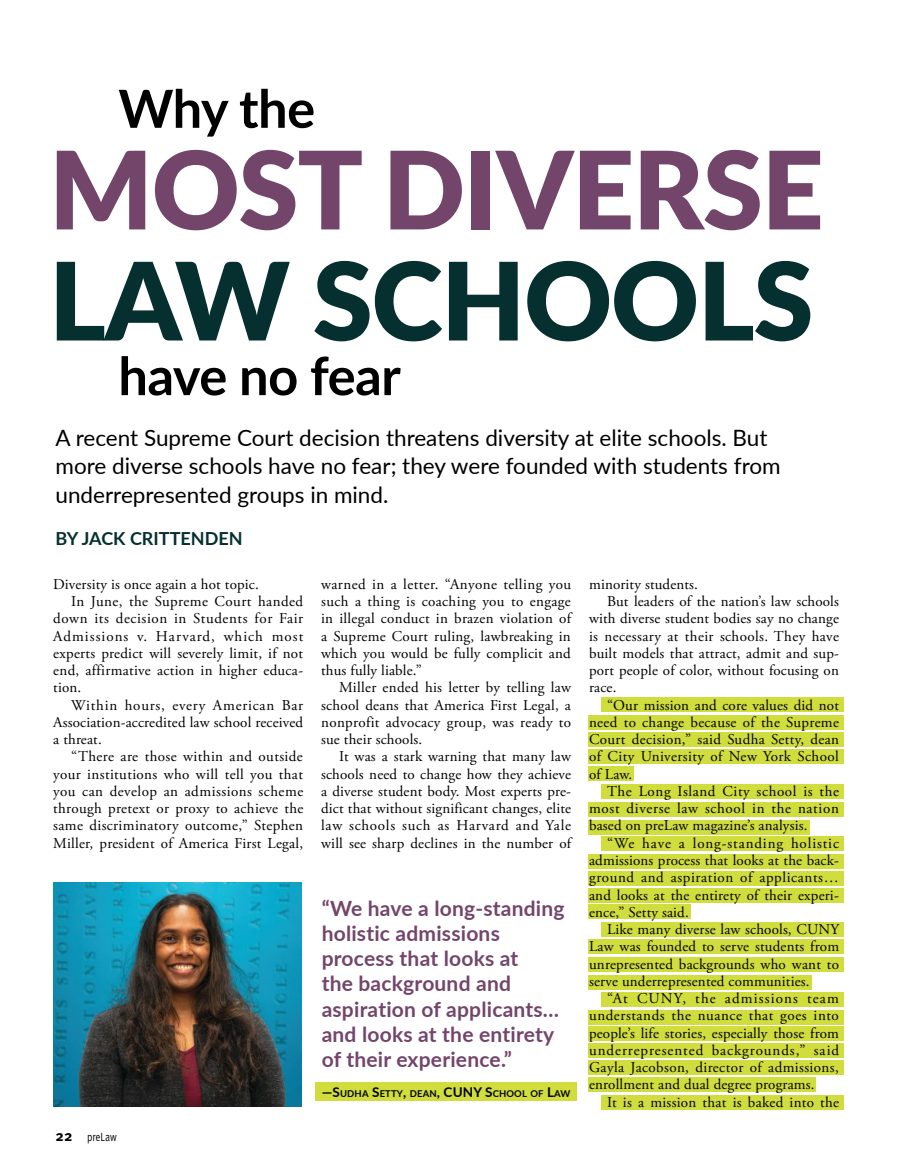
<style>
.page{position:relative;width:905px;height:1175px;background:#fff}
.page>*{position:absolute;margin:0;border:0;box-sizing:border-box;transform-origin:0 0}
.t1{font:900 108px "Lato";letter-spacing:-.01em;color:#73456b}
.t2{font:900 108px "Lato";letter-spacing:-.01em;color:#063030}
.t3{font:700 52.5px "Lato";letter-spacing:-.01em;color:#000}
.t4{font:22.5px/28.5px "Lato";color:#000}
.t5{font:700 21px/25.2px "Lato";letter-spacing:.01em;color:#73456b}
.t6{font:700 18px "Lato";color:#063030}
.t7{font:15px/17.2px "Adobe Garamond Pro";letter-spacing:.015em;color:#000;text-align:justify}
.t8{font:15px "Adobe Garamond Pro";letter-spacing:.04em;color:#000}
.t9{font:15px "Adobe Garamond Pro";letter-spacing:.065em;color:#000}
.t10{font:15px "Adobe Garamond Pro";letter-spacing:.045em;color:#000}
.t11{font:15px "Adobe Garamond Pro";letter-spacing:.07em;color:#000}
.t12{font:15px "Adobe Garamond Pro";letter-spacing:.06em;color:#000}
.t13{font:15px "Adobe Garamond Pro";letter-spacing:.05em;color:#000}
.t14{font:15px "Adobe Garamond Pro";letter-spacing:.075em;color:#000}
.t15{font:12px "Meta Pro Norm";color:#000;scale:.8 1}
.t16{font:700 9.45px "Lato";letter-spacing:.015em;color:#000}
.s1{font-family:"Meta Pro";font-weight:700;font-size:15px}
.s2{font-size:13.5px}
</style>
<div class="page">
<img style="left:54px;top:883px;width:248px;height:223px">
<div style="left:315px;top:1082px;width:262px;height:19px;background:#d0dd3c"></div>
<div style="left:601px;top:697px;width:242px;height:14px;background:#d0dd3c"></div>
<div style="left:588px;top:716px;width:255px;height:14px;background:#d0dd3c"></div>
<div style="left:588px;top:733px;width:255px;height:14px;background:#d0dd3c"></div>
<div style="left:588px;top:749px;width:255px;height:14px;background:#d0dd3c"></div>
<div style="left:588px;top:766px;width:45px;height:14px;background:#d0dd3c"></div>
<div style="left:588px;top:802px;width:255px;height:14px;background:#d0dd3c"></div>
<div style="left:588px;top:854px;width:255px;height:14px;background:#d0dd3c"></div>
<div style="left:588px;top:872px;width:255px;height:14px;background:#d0dd3c"></div>
<div style="left:588px;top:888px;width:255px;height:14px;background:#d0dd3c"></div>
<div style="left:588px;top:939px;width:255px;height:14px;background:#d0dd3c"></div>
<div style="left:588px;top:957px;width:255px;height:14px;background:#d0dd3c"></div>
<div style="left:588px;top:975px;width:223px;height:14px;background:#d0dd3c"></div>
<div style="left:588px;top:1010px;width:255px;height:14px;background:#d0dd3c"></div>
<div style="left:588px;top:1026px;width:255px;height:14px;background:#d0dd3c"></div>
<div style="left:588px;top:1043px;width:255px;height:14px;background:#d0dd3c"></div>
<div style="left:588px;top:1060px;width:255px;height:14px;background:#d0dd3c"></div>
<div style="left:588px;top:1077px;width:227px;height:14px;background:#d0dd3c"></div>
<div style="left:588px;top:904px;width:103px;height:14px;background:#d0dd3c"></div>
<div style="left:588px;top:820px;width:221px;height:14px;background:#d0dd3c"></div>
<div style="left:601px;top:784px;width:242px;height:14px;background:#d0dd3c"></div>
<div style="left:601px;top:922px;width:242px;height:14px;background:#d0dd3c"></div>
<div style="left:601px;top:992px;width:242px;height:14px;background:#d0dd3c"></div>
<div style="left:601px;top:1095px;width:242px;height:14px;background:#d0dd3c"></div>
<div style="left:601px;top:836px;width:242px;height:14px;background:#d0dd3c"></div>
<h2 class="t3" style="left:118px;top:70px;width:198px">Why the</h2>
<h1 class="t1" style="left:49px;top:109px;width:776px">MOST DIVERSE</h1>
<h1 class="t2" style="left:49px;top:220px;width:765px">LAW SCHOOLS</h1>
<h2 class="t3" style="left:118px;top:337px;width:284px">have no fear</h2>
<h3 class="t4" style="left:56px;top:422px;width:726px">A recent Supreme Court decision threatens diversity at elite schools. But more diverse schools have no fear; they were founded with students from underrepresented groups in mind.</h3>
<p class="t6" style="left:56px;top:525px;width:188px">BY JACK CRITTENDEN</p>
<p class="t7" style="left:53px;top:576px;width:207px">Diversity is once again a hot topic.</p>
<p class="t7" style="left:71px;top:593px;width:233px">In June, the Supreme Court handed</p>
<p class="t8" style="left:53px;top:609px;width:251px">down its decision in Students for Fair</p>
<p class="t11" style="left:53px;top:627px;width:251px">Admissions v. Harvard, which most</p>
<p class="t7" style="left:53px;top:645px;width:251px">experts predict will severely limit, if not</p>
<p class="t7" style="left:53px;top:662px;width:251px">end, affirmative action in higher educa-</p>
<p class="t7" style="left:53px;top:679px;width:29px">tion.</p>
<p class="t13" style="left:71px;top:696px;width:233px">Within hours, every American Bar</p>
<p class="t7" style="left:53px;top:714px;width:251px">Association-accredited law school received</p>
<p class="t7" style="left:53px;top:731px;width:50px">a threat.</p>
<p class="t7" style="left:71px;top:748px;width:233px">“There are those within and outside</p>
<p class="t7" style="left:53px;top:766px;width:251px">your institutions who will tell you that</p>
<p class="t7" style="left:53px;top:783px;width:251px">you can develop an admissions scheme</p>
<p class="t7" style="left:53px;top:800px;width:251px">through pretext or proxy to achieve the</p>
<p class="t7" style="left:53px;top:817px;width:251px">same discriminatory outcome,” Stephen</p>
<p class="t7" style="left:53px;top:835px;width:251px">Miller, president of America First Legal,</p>
<p class="t15" style="left:56px;top:1128px;width:78px"><span class="s1">22</span> preLaw</p>
<p class="t7" style="left:321px;top:576px;width:251px">warned in a letter. “Anyone telling you such a thing is coaching you to engage in illegal conduct in brazen violation of a Supreme Court ruling, lawbreaking in which you would be fully complicit and thus fully liable.”</p>
<p class="t7" style="left:321px;top:679px;width:251px;text-indent:18px">Miller ended his letter by telling law school deans that America First Legal, a nonprofit advocacy group, was ready to sue their schools.</p>
<p class="t7" style="left:321px;top:748px;width:251px;text-indent:18px">It was a stark warning that many law schools need to change how they achieve a diverse student body. Most experts pre&shy;dict that without significant changes, elite law schools such as Harvard and Yale will see sharp declines in the number of</p>
<h3 class="t5" style="left:322px;top:894px;width:244px">“We have a long-standing holistic admissions process that looks at<br>the background and aspiration of applicants… and looks at the entirety of their experience.”</h3>
<p class="t16" style="left:322px;top:1086px;width:250px"><span class="s2">—S</span>UDHA <span class="s2">S</span>ETTY<span class="s2">,</span> DEAN<span class="s2">, CUNY S</span>CHOOL OF <span class="s2">L</span>AW</p>
<p class="t7" style="left:589px;top:576px;width:110px">minority students.</p>
<p class="t7" style="left:607px;top:593px;width:233px">But leaders of the nation’s law schools</p>
<p class="t7" style="left:589px;top:610px;width:251px">with diverse student bodies say no change</p>
<p class="t7" style="left:589px;top:628px;width:251px">is necessary at their schools. They have</p>
<p class="t7" style="left:589px;top:645px;width:251px">built models that attract, admit and sup-</p>
<p class="t7" style="left:589px;top:662px;width:251px">port people of color, without focusing on</p>
<p class="t7" style="left:589px;top:679px;width:29px">race.</p>
<p class="t7" style="left:607px;top:697px;width:233px">“Our mission and core values did not</p>
<p class="t7" style="left:589px;top:714px;width:251px">need to change because of the Supreme</p>
<p class="t7" style="left:589px;top:731px;width:251px">Court decision,” said Sudha Setty, dean</p>
<p class="t7" style="left:589px;top:748px;width:251px">of City University of New York School</p>
<p class="t7" style="left:589px;top:766px;width:45px">of Law.</p>
<p class="t8" style="left:607px;top:782px;width:233px">The Long Island City school is the</p>
<p class="t10" style="left:589px;top:799px;width:251px">most diverse law school in the nation</p>
<p class="t7" style="left:589px;top:817px;width:220px">based on preLaw magazine’s analysis.</p>
<p class="t12" style="left:607px;top:834px;width:233px">“We have a long-standing holistic</p>
<p class="t7" style="left:589px;top:852px;width:251px">admissions process that looks at the back-</p>
<p class="t8" style="left:589px;top:868px;width:251px">ground and aspiration of applicants…</p>
<p class="t7" style="left:589px;top:886px;width:251px">and looks at the entirety of their experi-</p>
<p class="t7" style="left:589px;top:904px;width:101px">ence,” Setty said.</p>
<p class="t7" style="left:607px;top:921px;width:233px">Like many diverse law schools, CUNY</p>
<p class="t7" style="left:589px;top:938px;width:251px">Law was founded to serve students from</p>
<p class="t7" style="left:589px;top:955px;width:251px">unrepresented backgrounds who want to</p>
<p class="t7" style="left:589px;top:973px;width:222px">serve underrepresented communities.</p>
<p class="t14" style="left:607px;top:989px;width:233px">“At CUNY, the admissions team</p>
<p class="t8" style="left:589px;top:1006px;width:251px">understands the nuance that goes into</p>
<p class="t7" style="left:589px;top:1024px;width:251px">people’s life stories, especially those from</p>
<p class="t9" style="left:589px;top:1041px;width:251px">underrepresented backgrounds,” said</p>
<p class="t7" style="left:589px;top:1059px;width:251px">Gayla Jacobson, director of admissions,</p>
<p class="t7" style="left:589px;top:1076px;width:227px">enrollment and dual degree programs.</p>
<p class="t7" style="left:607px;top:1093px;width:233px">It is a mission that is baked into the</p>
</div>
